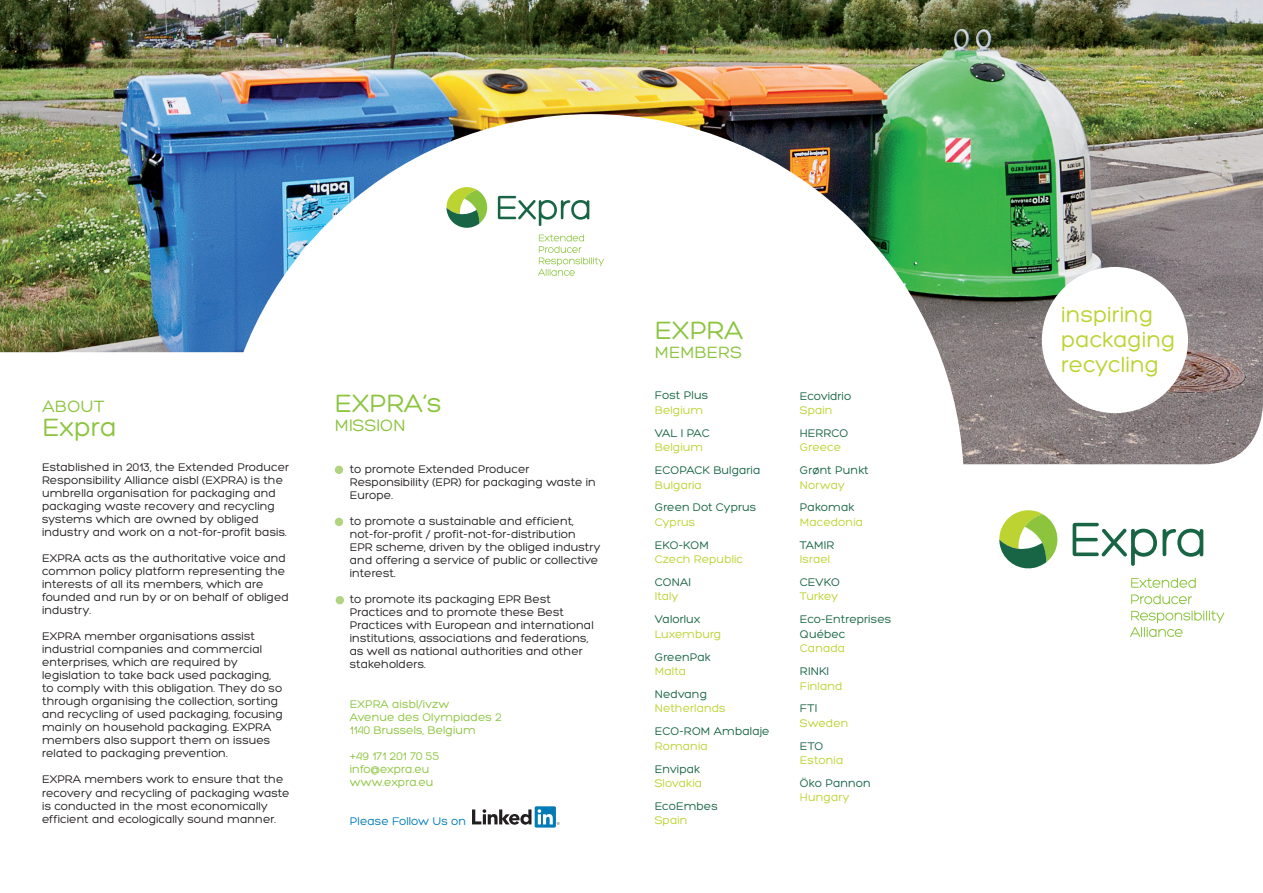
<style>
.page{position:relative;width:1263px;height:893px;background:#fff}
.page>*{position:absolute;margin:0;border:0;box-sizing:border-box;transform-origin:0 0}
.t1{font:27.15px "Hero";color:#8cc43e}
.t2{font:22.95px/24.9px "Hero";color:#bcd331}
.t3{font:17.7px "Hero";color:#8cc43e}
.t4{font:12px/13px "Hero";color:#231f20}
.t5{font:12px/14.4px "Hero";color:#186546}
.t6{font:12px "Hero";color:#bcd331}
.t7{font:12px/13px "Hero";color:#8cc43e}
.t8{font:12px "Hero";color:#007bb6}
</style>
<div class="page">
<img style="left:0;top:0;width:1263px;height:464px">
<div style="left:218px;top:114px;width:746px;height:746px;background:#fff;border-radius:50%"></div>
<svg style="left:1073px;top:523px;width:130px;height:43px"></svg>
<svg style="left:1131px;top:578px;width:65px;height:10px"></svg>
<svg style="left:1131px;top:594px;width:61px;height:10px"></svg>
<svg style="left:1130px;top:611px;width:94px;height:26px"></svg>
<svg style="left:999px;top:510px;width:59px;height:59px"></svg>
<svg style="left:498px;top:196px;width:91px;height:30px"></svg>
<svg style="left:538px;top:234px;width:66px;height:42px"></svg>
<svg style="left:446px;top:187px;width:42px;height:41px"></svg>
<div style="left:335px;top:466px;width:8px;height:8px;background:#b1d47f;border-radius:50%"></div>
<div style="left:335px;top:518px;width:8px;height:8px;background:#b1d47f;border-radius:50%"></div>
<div style="left:336px;top:596px;width:8px;height:8px;background:#b1d47f;border-radius:50%"></div>
<div style="left:1042px;top:267px;width:146px;height:146px;background:#fff;border-radius:50%"></div>
<svg style="left:472px;top:809px;width:59px;height:16px"></svg>
<div style="left:535px;top:806px;width:21px;height:22px;background:#007bb6;border-radius:2px"></div>
<svg style="left:538px;top:809px;width:22px;height:16px"></svg>
<h3 class="t3" style="left:43px;top:397px;width:64px">ABOUT</h3>
<h1 class="t1" style="left:43px;top:414px;width:76px">Expra</h1>
<p class="t4" style="left:42px;top:461px;width:249px">Established in 2013, the Extended Producer Responsibility Alliance aisbl (EXPRA) is the umbrella organisation for packaging and packaging waste recovery and recycling systems which are owned by obliged industry and work on a not-for-profit basis.</p>
<p class="t4" style="left:42px;top:552px;width:248px">EXPRA acts as the authoritative voice and common policy platform representing the interests of all its members, which are founded and run by or on behalf of obliged industry.</p>
<p class="t4" style="left:42px;top:630px;width:242px">EXPRA member organisations assist industrial companies and commercial enterprises, which are required by legislation to take back used packaging, to comply with this obligation. They do so through organising the collection, sorting and recycling of used packaging, focusing mainly on household packaging. EXPRA members also support them on issues related to packaging prevention.</p>
<p class="t4" style="left:42px;top:773px;width:249px">EXPRA members work to ensure that the recovery and recycling of packaging waste is conducted in the most economically efficient and ecologically sound manner.</p>
<h1 class="t1" style="left:335px;top:389px;width:108px">EXPRA‘s</h1>
<h3 class="t3" style="left:335px;top:416px;width:72px">MISSION</h3>
<p class="t4" style="left:350px;top:463px;width:248px">to promote Extended Producer<br>Responsibility (EPR) for packaging waste in<br>Europe.</p>
<p class="t4" style="left:350px;top:515px;width:252px">to promote a sustainable and efficient, not-for-profit / profit-not-for-distribution EPR scheme, driven by the obliged industry and offering a service of public or collective interest.</p>
<p class="t4" style="left:350px;top:593px;width:245px">to promote its packaging EPR Best Practices and to promote these Best Practices with European and international institutions, associations and federations, as well as national authorities and other stakeholders.</p>
<p class="t7" style="left:350px;top:697px;width:154px">EXPRA aisbl/ivzw<br>Avenue des Olympiades 2<br>1140 Brussels, Belgium</p>
<p class="t7" style="left:350px;top:749px;width:91px">+49 171 201 70 55 info@expra.eu www.expra.eu</p>
<p class="t8" style="left:350px;top:815px;width:118px">Please Follow Us on</p>
<h1 class="t1" style="left:655px;top:317px;width:90px">EXPRA</h1>
<h3 class="t3" style="left:655px;top:343px;width:89px">MEMBERS</h3>
<p class="t5" style="left:655px;top:388px;width:55px">Fost Plus</p>
<p class="t6" style="left:655px;top:404px;width:50px">Belgium</p>
<p class="t5" style="left:655px;top:426px;width:56px">VAL I PAC</p>
<p class="t6" style="left:655px;top:441px;width:50px">Belgium</p>
<p class="t5" style="left:655px;top:463px;width:107px">ECOPACK Bulgaria</p>
<p class="t6" style="left:655px;top:478px;width:49px">Bulgaria</p>
<p class="t5" style="left:655px;top:500px;width:103px">Green Dot Cyprus</p>
<p class="t6" style="left:655px;top:516px;width:42px">Cyprus</p>
<p class="t5" style="left:655px;top:538px;width:56px">EKO-KOM</p>
<p class="t6" style="left:655px;top:553px;width:90px">Czech Republic</p>
<p class="t5" style="left:655px;top:575px;width:38px">CONAI</p>
<p class="t6" style="left:655px;top:590px;width:25px">Italy</p>
<p class="t5" style="left:655px;top:612px;width:47px">Valorlux</p>
<p class="t6" style="left:655px;top:628px;width:68px">Luxemburg</p>
<p class="t5" style="left:655px;top:650px;width:57px">GreenPak</p>
<p class="t6" style="left:655px;top:665px;width:33px">Malta</p>
<p class="t5" style="left:655px;top:687px;width:54px">Nedvang</p>
<p class="t6" style="left:655px;top:702px;width:72px">Netherlands</p>
<p class="t5" style="left:655px;top:724px;width:116px">ECO-ROM Ambalaje</p>
<p class="t6" style="left:655px;top:740px;width:55px">Romania</p>
<p class="t5" style="left:655px;top:762px;width:47px">Envipak</p>
<p class="t6" style="left:655px;top:777px;width:49px">Slovakia</p>
<p class="t5" style="left:655px;top:799px;width:64px">EcoEmbes</p>
<p class="t6" style="left:655px;top:814px;width:34px">Spain</p>
<p class="t5" style="left:800px;top:388px;width:53px">Ecovidrio</p>
<p class="t6" style="left:800px;top:404px;width:34px">Spain</p>
<p class="t5" style="left:800px;top:426px;width:50px">HERRCO</p>
<p class="t6" style="left:800px;top:441px;width:43px">Greece</p>
<p class="t5" style="left:800px;top:463px;width:70px">Grønt Punkt</p>
<p class="t6" style="left:800px;top:478px;width:47px">Norway</p>
<p class="t5" style="left:800px;top:500px;width:56px">Pakomak</p>
<p class="t6" style="left:800px;top:516px;width:65px">Macedonia</p>
<p class="t5" style="left:800px;top:538px;width:36px">TAMIR</p>
<p class="t6" style="left:800px;top:553px;width:32px">Israel</p>
<p class="t5" style="left:800px;top:575px;width:42px">CEVKO</p>
<p class="t6" style="left:800px;top:590px;width:40px">Turkey</p>
<p class="t5" style="left:800px;top:612px;width:93px">Eco-Entreprises<br>Québec</p>
<p class="t6" style="left:800px;top:642px;width:47px">Canada</p>
<p class="t5" style="left:800px;top:664px;width:31px">RINKI</p>
<p class="t6" style="left:800px;top:679px;width:44px">Finland</p>
<p class="t5" style="left:800px;top:701px;width:19px">FTI</p>
<p class="t6" style="left:800px;top:717px;width:50px">Sweden</p>
<p class="t5" style="left:800px;top:739px;width:25px">ETO</p>
<p class="t6" style="left:800px;top:754px;width:45px">Estonia</p>
<p class="t5" style="left:800px;top:776px;width:72px">Öko Pannon</p>
<p class="t6" style="left:800px;top:791px;width:51px">Hungary</p>
<h2 class="t2" style="left:1061px;top:302px;width:116px">inspiring packaging recycling</h2>
</div>
